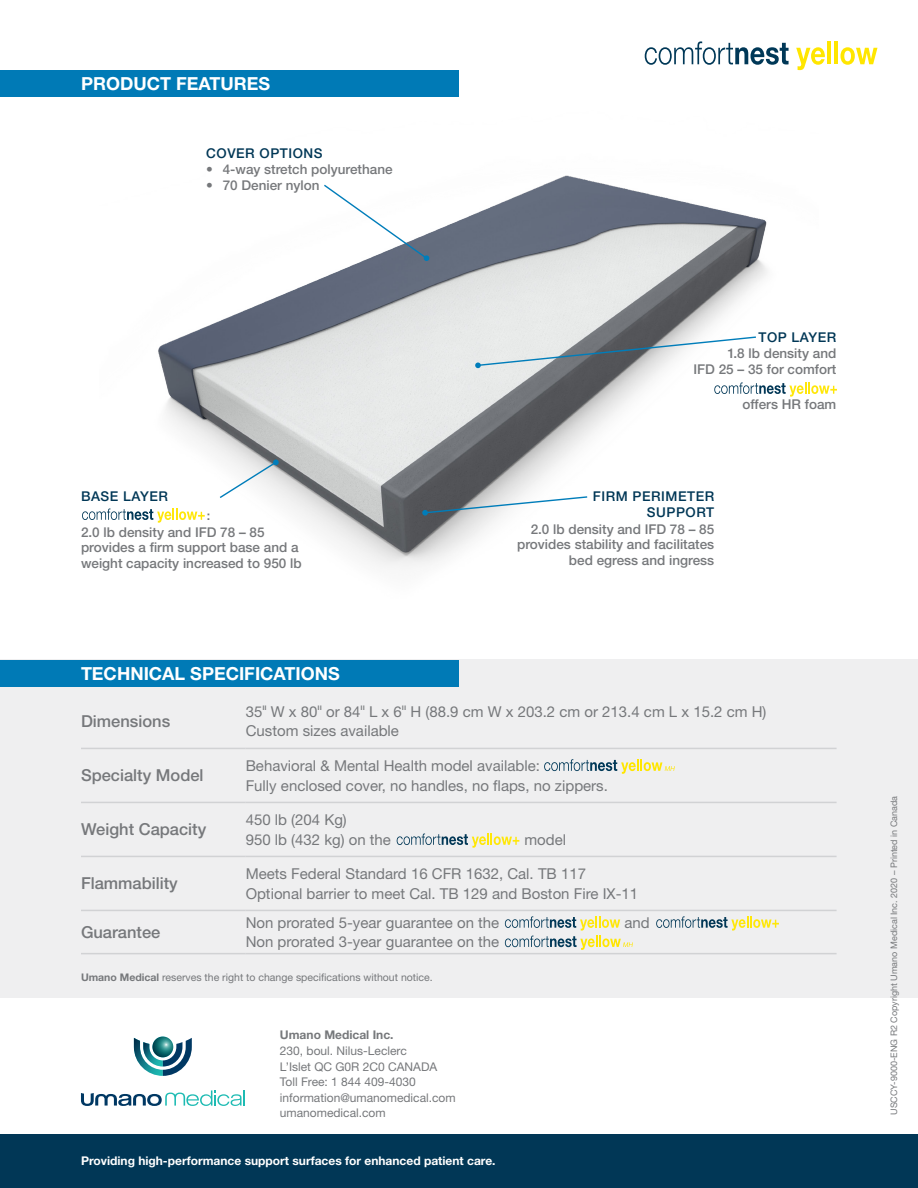
<style>
.page{position:relative;width:918px;height:1188px;background:#fff}
.page>*{position:absolute;margin:0;border:0;box-sizing:border-box;transform-origin:0 0}
.t1{font:700 18px "Helvetica Neue LT Std";color:#fff}
.t2{font:500 16.5px "Helvetica Neue LT Std";color:#76787b}
.t3{font:15px "Helvetica Neue LT Std";color:#76787b}
.t4{font:500 13.5px/15.6px "Helvetica Neue LT Std";color:#76787b;text-align:right}
.t5{font:500 13.5px/15.6px "Helvetica Neue LT Std";letter-spacing:.04em;color:#013756;text-align:right}
.t6{font:500 12.75px "Helvetica Neue LT Std";color:#76787b}
.t7{font:12px/15px "Helvetica Neue LT Std";color:#76787b}
.t8{font:700 12px "Helvetica Neue LT Std";color:#fff}
.t9{font:700 12px "Helvetica Neue LT Std";color:#76787b}
.t10{font:10.5px "Helvetica Neue LT Std";color:#76787b}
.t11{font:9px "Helvetica Neue LT Std";color:#76787b}
.t12{font:500 6.3px "Helvetica Neue LT Std";color:#76787b;scale:1.25 1}
.s1{font-weight:700}
</style>
<div class="page">
<div style="left:0;top:660px;width:918px;height:338px;background:#efeff0"></div>
<div style="left:0;top:1134px;width:918px;height:54px;background:#013756"></div>
<div style="left:0;top:70px;width:459px;height:27px;background:#007ab6"></div>
<div style="left:0;top:660px;width:459px;height:27px;background:#007ab6"></div>
<img style="left:158px;top:70px;width:643px;height:497px">
<hr style="left:81px;top:748px;width:165px;height:1px;background:#d1d2d4">
<hr style="left:246px;top:748px;width:591px;height:1px;background:#d1d2d4">
<hr style="left:81px;top:802px;width:165px;height:1px;background:#d1d2d4">
<hr style="left:246px;top:802px;width:591px;height:1px;background:#d1d2d4">
<hr style="left:81px;top:856px;width:165px;height:1px;background:#d1d2d4">
<hr style="left:246px;top:856px;width:591px;height:1px;background:#d1d2d4">
<hr style="left:81px;top:910px;width:165px;height:1px;background:#d1d2d4">
<hr style="left:246px;top:910px;width:591px;height:1px;background:#d1d2d4">
<hr style="left:81px;top:953px;width:165px;height:1px;background:#d1d2d4">
<hr style="left:246px;top:953px;width:591px;height:1px;background:#d1d2d4">
<svg style="left:645px;top:41px;width:144px;height:24px"></svg>
<svg style="left:796px;top:47px;width:29px;height:23px"></svg>
<hr style="left:827px;top:41px;width:4px;height:23px;background:#ffe600">
<hr style="left:834px;top:41px;width:4px;height:23px;background:#ffe600">
<svg style="left:841px;top:47px;width:37px;height:18px"></svg>
<svg style="left:134px;top:1037px;width:58px;height:39px"></svg>
<svg style="left:81px;top:1090px;width:164px;height:16px"></svg>
<svg style="left:322px;top:183px;width:108px;height:78px"></svg>
<svg style="left:218px;top:460px;width:61px;height:39px"></svg>
<svg style="left:422px;top:495px;width:167px;height:21px"></svg>
<svg style="left:475px;top:336px;width:282px;height:32px"></svg>
<svg style="left:714px;top:382px;width:123px;height:15px"></svg>
<svg style="left:82px;top:508px;width:123px;height:15px"></svg>
<svg style="left:397px;top:834px;width:122px;height:14px"></svg>
<svg style="left:544px;top:759px;width:131px;height:15px"></svg>
<svg style="left:656px;top:916px;width:123px;height:15px"></svg>
<svg style="left:505px;top:916px;width:128px;height:34px"></svg>
<p class="t1" style="left:81px;top:73px;width:191px">PRODUCT FEATURES</p>
<p class="t5" style="left:206px;top:145px;width:118px">COVER OPTIONS</p>
<p class="t4" style="left:206px;top:162px;width:188px">• 4-way stretch polyurethane</p>
<p class="t4" style="left:206px;top:177px;width:115px">• 70 Denier nylon</p>
<p class="t5" style="left:81px;top:489px;width:88px">BASE LAYER</p>
<p class="t6" style="left:207px;top:508px;width:5px">:</p>
<p class="t4" style="left:81px;top:524px;width:222px;text-align:left">2.0 lb density and IFD 78 – 85 provides a firm support base and a weight capacity increased to 950 lb</p>
<p class="t1" style="left:81px;top:662px;width:260px">TECHNICAL SPECIFICATIONS</p>
<p class="t5" style="left:758px;top:329px;width:79px">TOP LAYER</p>
<p class="t4" style="left:694px;top:346px;width:144px">1.8 lb density and<br>IFD 25 – 35 for comfort</p>
<p class="t4" style="left:743px;top:396px;width:95px">offers HR foam</p>
<p class="t5" style="left:593px;top:489px;width:123px">FIRM PERIMETER<br>SUPPORT</p>
<p class="t4" style="left:517px;top:521px;width:199px">2.0 lb density and IFD 78 – 85 provides stability and facilitates bed egress and ingress</p>
<p class="t2" style="left:81px;top:711px;width:91px">Dimensions</p>
<p class="t2" style="left:81px;top:766px;width:124px">Specialty Model</p>
<p class="t2" style="left:81px;top:820px;width:127px">Weight Capacity</p>
<p class="t2" style="left:81px;top:874px;width:98px">Flammability</p>
<p class="t3" style="left:246px;top:702px;width:18px">35</p>
<p class="t12" style="left:262px;top:704px;width:5px">II</p>
<p class="t3" style="left:271px;top:702px;width:48px">W x 80</p>
<p class="t12" style="left:318px;top:704px;width:5px">II</p>
<p class="t3" style="left:326px;top:702px;width:36px">or 84</p>
<p class="t12" style="left:361px;top:704px;width:5px">II</p>
<p class="t3" style="left:369px;top:702px;width:34px">L x 6</p>
<p class="t12" style="left:402px;top:704px;width:5px">II</p>
<p class="t3" style="left:410px;top:702px;width:358px">H (88.9 cm W x 203.2 cm or 213.4 cm L x 15.2 cm H)</p>
<p class="t3" style="left:246px;top:722px;width:155px">Custom sizes available</p>
<p class="t3" style="left:246px;top:757px;width:296px">Behavioral &amp; Mental Health model available:</p>
<p class="t3" style="left:246px;top:776px;width:364px">Fully enclosed cover, no handles, no flaps, no zippers.</p>
<p class="t3" style="left:246px;top:811px;width:103px">450 lb (204 Kg)</p>
<p class="t3" style="left:246px;top:830px;width:147px">950 lb (432 kg) on the</p>
<p class="t3" style="left:524px;top:830px;width:43px">model</p>
<p class="t3" style="left:246px;top:865px;width:342px">Meets Federal Standard 16 CFR 1632, Cal. TB 117</p>
<p class="t3" style="left:246px;top:884px;width:394px">Optional barrier to meet Cal. TB 129 and Boston Fire IX-11</p>
<p class="t3" style="left:246px;top:913px;width:255px">Non prorated 5-year guarantee on the</p>
<p class="t3" style="left:624px;top:913px;width:27px">and</p>
<p class="t3" style="left:246px;top:933px;width:255px">Non prorated 3-year guarantee on the</p>
<p class="t10" style="left:81px;top:971px;width:353px"><span class="s1">Umano Medical</span> reserves the right to change specifications without notice.</p>
<p class="t2" style="left:81px;top:922px;width:81px">Guarantee</p>
<p class="t9" style="left:280px;top:1028px;width:115px">Umano Medical Inc.</p>
<p class="t7" style="left:280px;top:1043px;width:128px">230, boul. Nilus-Leclerc</p>
<p class="t7" style="left:280px;top:1059px;width:159px">L’Islet QC G0R 2C0 CANADA<br>Toll Free: 1 844 409-4030</p>
<p class="t7" style="left:280px;top:1090px;width:177px">information@umanomedical.com umanomedical.com</p>
<p class="t8" style="left:81px;top:1154px;width:416px">Providing high-performance support surfaces for enhanced patient care.</p>
<p class="t11" style="left:889px;top:1115px;width:320px;rotate:-90deg">USCCY-9000-ENG R2 Copyright Umano Medical Inc. 2020 – Printed in Canada</p>
</div>
